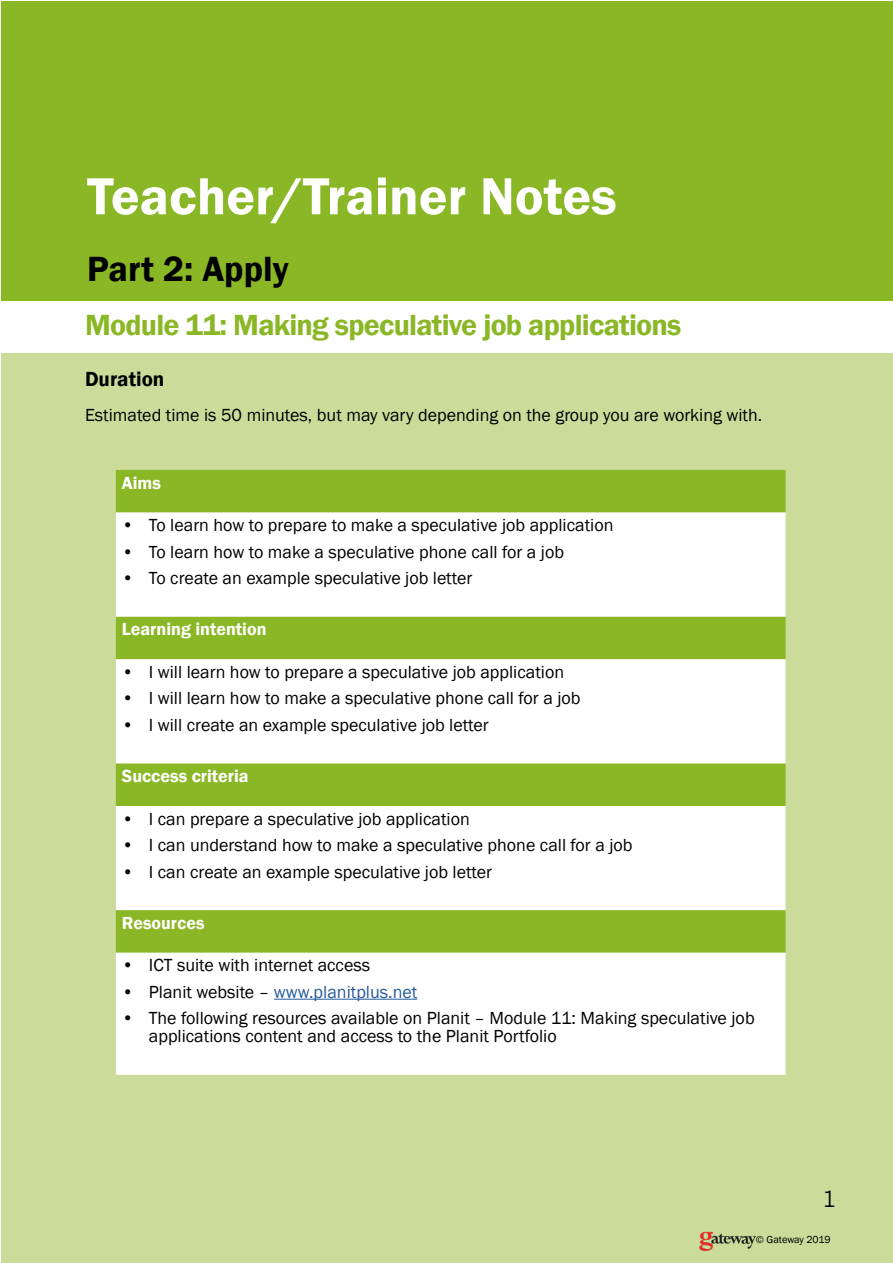
<style>
.page{position:relative;width:893px;height:1263px;background:#fff}
.page>*{position:absolute;margin:0;border:0;box-sizing:border-box;transform-origin:0 0}
.t1{font:600 54px "Franklin Gothic";color:#fff}
.t2{font:600 36px "Franklin Gothic";color:#000}
.t3{font:600 30px "Franklin Gothic";letter-spacing:-.025em;color:#8ab725}
.t4{font:700 27px "Prestige Elite Std";color:#000}
.t5{font:600 21px "Franklin Gothic";color:#000}
.t6{font:18px/18px "Franklin Gothic";color:#000}
.t7{font:600 18px "Franklin Gothic";color:#fff}
.t8{font:18px "Franklin Gothic";color:#275b9b}
.t9{font:10.5px "Franklin Gothic";letter-spacing:-.015em;color:#000}
.s1{color:#000}
</style>
<div class="page">
<div style="left:1px;top:354px;width:892px;height:909px;background:#cadb9a"></div>
<div style="left:1px;top:1px;width:892px;height:300px;background:#8ab725"></div>
<img style="left:699px;top:1231px;width:57px;height:20px">
<div style="left:116px;top:470px;width:670px;height:42px;background:#8ab725"></div>
<svg style="left:116px;top:512px;width:670px;height:563px;background:#e4eecd"></svg>
<hr style="left:274px;top:999px;width:143px;height:1px;background:#275b9b">
<h1 class="t1" style="left:87px;top:163px;width:531px">Teacher/Trainer Notes</h1>
<h2 class="t2" style="left:87px;top:247px;width:203px">Part 2: Apply</h2>
<h3 class="t3" style="left:85px;top:306px;width:598px">Module 11: Making speculative job applications</h3>
<p class="t5" style="left:85px;top:366px;width:81px">Duration</p>
<p class="t6" style="left:85px;top:406px;width:679px">Estimated time is 50 minutes, but may vary depending on the group you are working with.</p>
<p class="t7" style="left:122px;top:471px;width:41px">Aims</p>
<p class="t6" style="left:122px;top:516px;width:493px">• To learn how to prepare to make a speculative job application</p>
<p class="t6" style="left:122px;top:543px;width:444px">• To learn how to make a speculative phone call for a job</p>
<p class="t6" style="left:122px;top:569px;width:352px">• To create an example speculative job letter</p>
<p class="t7" style="left:122px;top:618px;width:146px">Learning intention</p>
<p class="t6" style="left:122px;top:663px;width:444px">• I will learn how to prepare a speculative job application</p>
<p class="t6" style="left:122px;top:690px;width:460px">• I will learn how to make a speculative phone call for a job</p>
<p class="t6" style="left:122px;top:716px;width:368px">• I will create an example speculative job letter</p>
<p class="t7" style="left:122px;top:765px;width:128px">Success criteria</p>
<p class="t6" style="left:122px;top:810px;width:349px">• I can prepare a speculative job application</p>
<p class="t6" style="left:122px;top:836px;width:512px">• I can understand how to make a speculative phone call for a job</p>
<p class="t6" style="left:122px;top:863px;width:372px">• I can create an example speculative job letter</p>
<p class="t7" style="left:122px;top:911px;width:84px">Resources</p>
<p class="t6" style="left:122px;top:957px;width:250px">• ICT suite with internet access</p>
<p class="t8" style="left:122px;top:981px;width:297px"><span class="s1">• Planit website –</span> www.planitplus.net</p>
<p class="t6" style="left:149px;top:1010px;width:607px;text-indent:-27px">• The following resources available on Planit – Module 11: Making speculative job applications content and access to the Planit Portfolio</p>
<h3 class="t4" style="left:821px;top:1184px;width:18px">1</h3>
<p class="t9" style="left:756px;top:1233px;width:76px">© Gateway 2019</p>
</div>
